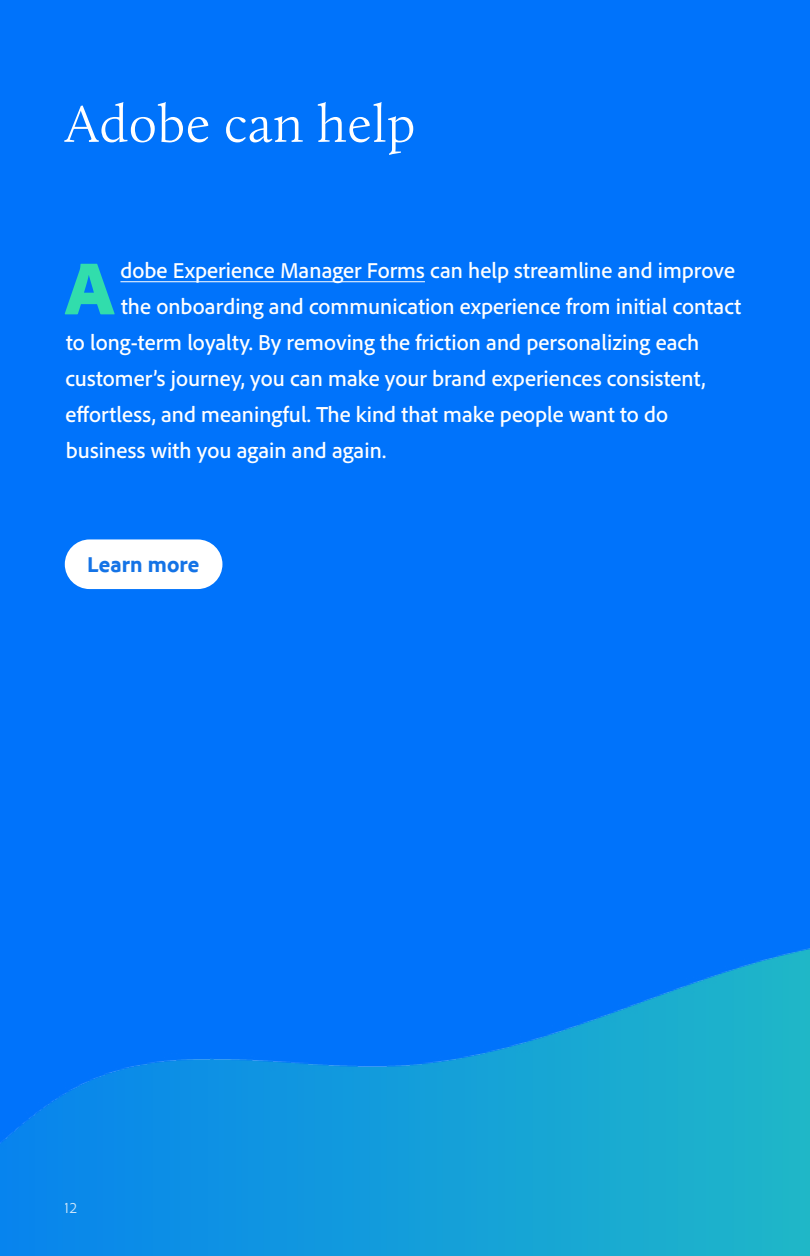
<style>
.page{position:relative;width:810px;height:1256px;background:#0073fb}
.page>*{position:absolute;margin:0;border:0;box-sizing:border-box;transform-origin:0 0}
.t1{font:900 78.08px "Adobe Clean";color:#31ddac}
.t2{font:300 54px "Calluna";letter-spacing:.01em;color:#fff}
.t3{font:500 22.5px "Adobe Clean";color:#fff}
.t4{font:800 22.5px "Adobe Clean";color:#1473e6}
.t5{font:300 15.75px "Adobe Clean";color:#fff}
</style>
<div class="page">
<img style="left:0;top:948px;width:810px;height:308px">
<hr style="left:120px;top:281px;width:305px;height:1px;background:#fff">
<div style="left:65px;top:539px;width:157px;height:50px;background:#fff;border-radius:25px"></div>
<h2 class="t2" style="left:65px;top:91px;width:352px">Adobe can help</h2>
<h1 class="t1" style="left:65px;top:236px;width:51px">A</h1>
<p class="t3" style="left:120px;top:256px;width:616px">dobe Experience Manager Forms can help streamline and improve</p>
<p class="t3" style="left:121px;top:292px;width:622px">the onboarding and communication experience from initial contact</p>
<p class="t3" style="left:66px;top:328px;width:635px">to long-term loyalty. By removing the friction and personalizing each</p>
<p class="t3" style="left:65px;top:364px;width:642px">customer’s journey, you can make your brand experiences consistent,</p>
<p class="t3" style="left:66px;top:400px;width:604px">effortless, and meaningful. The kind that make people want to do</p>
<p class="t3" style="left:66px;top:436px;width:322px">business with you again and again.</p>
<p class="t4" style="left:87px;top:549px;width:114px">Learn more</p>
<p class="t5" style="left:65px;top:1197px;width:14px">12</p>
</div>
